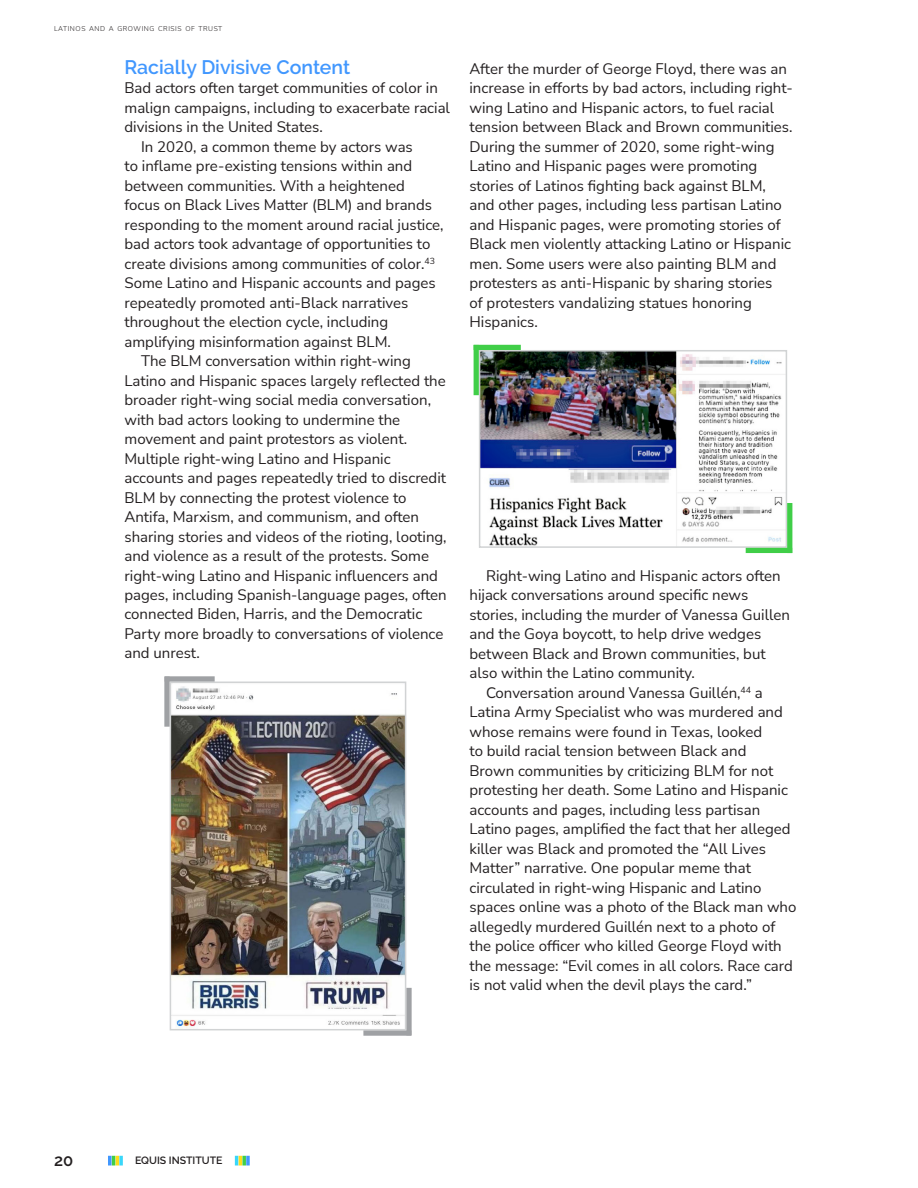
<style>
.page{position:relative;width:918px;height:1188px;background:#fff}
.page>*{position:absolute;margin:0;border:0;box-sizing:border-box;transform-origin:0 0}
.t1{font:600 19.5px "Raleway";color:#4197fe}
.t2{font:600 16.5px "Raleway";color:#231f20}
.t3{font:15px/19.5px "Nunito Sans";color:#231f20}
.t4{font:600 10.5px "Raleway";color:#231f20}
.t5{font:300 6.9px "Nunito Sans";letter-spacing:.085em;color:#231f20}
</style>
<div class="page">
<svg style="left:119px;top:1156px;width:4px;height:10px"></svg>
<svg style="left:112px;top:1156px;width:7px;height:10px"></svg>
<svg style="left:108px;top:1156px;width:4px;height:10px"></svg>
<svg style="left:235px;top:1156px;width:7px;height:10px"></svg>
<svg style="left:242px;top:1156px;width:4px;height:10px"></svg>
<svg style="left:246px;top:1156px;width:4px;height:10px"></svg>
<img style="left:173px;top:686px;width:230px;height:341px">
<div style="left:170px;top:682px;width:236px;height:348px;border:2px solid #d1d3d4"></div>
<div style="left:363px;top:1030px;width:48px;height:6px;background:#9fa1a4"></div>
<div style="left:406px;top:988px;width:6px;height:47px;background:#9fa1a4"></div>
<div style="left:165px;top:676px;width:50px;height:6px;background:#9fa1a4"></div>
<div style="left:164px;top:677px;width:6px;height:50px;background:#9fa1a4"></div>
<img style="left:482px;top:353px;width:302px;height:192px">
<div style="left:479px;top:350px;width:308px;height:198px;border:2px solid #d1d3d4"></div>
<div style="left:746px;top:548px;width:46px;height:5px;background:#40ce48"></div>
<div style="left:787px;top:503px;width:5px;height:50px;background:#40ce48"></div>
<div style="left:474px;top:345px;width:47px;height:5px;background:#40ce48"></div>
<div style="left:474px;top:345px;width:5px;height:50px;background:#40ce48"></div>
<p class="t5" style="left:54px;top:24px;width:170px">LATINOS AND A GROWING CRISIS OF TRUST</p>
<h1 class="t1" style="left:124px;top:55px;width:227px">Racially Divisive Content</h1>
<p class="t3" style="left:124px;top:77px;width:315px">Bad actors often target communities of color in</p>
<p class="t3" style="left:124px;top:97px;width:327px">malign campaigns, including to exacerbate racial</p>
<p class="t3" style="left:124px;top:116px;width:200px">divisions in the United States.</p>
<p class="t3" style="left:141px;top:136px;width:273px">In 2020, a common theme by actors was</p>
<p class="t3" style="left:124px;top:155px;width:289px">to inflame pre-existing tensions within and</p>
<p class="t3" style="left:124px;top:175px;width:282px">between communities. With a heightened</p>
<p class="t3" style="left:124px;top:194px;width:309px">focus on Black Lives Matter (BLM) and brands</p>
<p class="t3" style="left:124px;top:214px;width:321px">responding to the moment around racial justice,</p>
<p class="t3" style="left:124px;top:233px;width:307px">bad actors took advantage of opportunities to</p>
<p class="t3" style="left:124px;top:253px;width:312px">create divisions among communities of color.<sup>43</sup></p>
<p class="t3" style="left:125px;top:272px;width:313px">Some Latino and Hispanic accounts and pages</p>
<p class="t3" style="left:125px;top:292px;width:285px">repeatedly promoted anti-Black narratives</p>
<p class="t3" style="left:125px;top:311px;width:265px">throughout the election cycle, including</p>
<p class="t3" style="left:125px;top:331px;width:268px">amplifying misinformation against BLM.</p>
<p class="t3" style="left:141px;top:350px;width:271px">The BLM conversation within right-wing</p>
<p class="t3" style="left:125px;top:370px;width:323px">Latino and Hispanic spaces largely reflected the</p>
<p class="t3" style="left:125px;top:389px;width:308px">broader right-wing social media conversation,</p>
<p class="t3" style="left:125px;top:409px;width:277px">with bad actors looking to undermine the</p>
<p class="t3" style="left:125px;top:428px;width:284px">movement and paint protestors as violent.</p>
<p class="t3" style="left:125px;top:448px;width:268px">Multiple right-wing Latino and Hispanic</p>
<p class="t3" style="left:125px;top:467px;width:323px">accounts and pages repeatedly tried to discredit</p>
<p class="t3" style="left:125px;top:487px;width:284px">BLM by connecting the protest violence to</p>
<p class="t3" style="left:125px;top:506px;width:296px">Antifa, Marxism, and communism, and often</p>
<p class="t3" style="left:125px;top:526px;width:324px">sharing stories and videos of the rioting, looting,</p>
<p class="t3" style="left:125px;top:545px;width:306px">and violence as a result of the protests. Some</p>
<p class="t3" style="left:125px;top:565px;width:315px">right-wing Latino and Hispanic influencers and</p>
<p class="t3" style="left:125px;top:584px;width:324px">pages, including Spanish-language pages, often</p>
<p class="t3" style="left:125px;top:604px;width:299px">connected Biden, Harris, and the Democratic</p>
<p class="t3" style="left:125px;top:623px;width:320px">Party more broadly to conversations of violence</p>
<p class="t3" style="left:125px;top:643px;width:77px">and unrest.</p>
<p class="t3" style="left:470px;top:58px;width:325px">After the murder of George Floyd, there was an increase in efforts by bad actors, including right&shy;wing Latino and Hispanic actors, to fuel racial tension between Black and Brown communities.<br>During the summer of 2020, some right-wing Latino and Hispanic pages were promoting stories of Latinos fighting back against BLM, and other pages, including less partisan Latino and Hispanic pages, were promoting stories of Black men violently attacking Latino or Hispanic men. Some users were also painting BLM and protesters as anti-Hispanic by sharing stories<br>of protesters vandalizing statues honoring Hispanics.</p>
<p class="t3" style="left:486px;top:565px;width:296px">Right-wing Latino and Hispanic actors often</p>
<p class="t3" style="left:470px;top:584px;width:280px">hijack conversations around specific news</p>
<p class="t3" style="left:470px;top:604px;width:322px">stories, including the murder of Vanessa Guillen</p>
<p class="t3" style="left:470px;top:623px;width:293px">and the Goya boycott, to help drive wedges</p>
<p class="t3" style="left:470px;top:643px;width:298px">between Black and Brown communities, but</p>
<p class="t3" style="left:470px;top:662px;width:227px">also within the Latino community.</p>
<p class="t3" style="left:486px;top:682px;width:278px">Conversation around Vanessa Guillén,<sup>44</sup> a</p>
<p class="t3" style="left:470px;top:701px;width:315px">Latina Army Specialist who was murdered and</p>
<p class="t3" style="left:470px;top:721px;width:294px">whose remains were found in Texas, looked</p>
<p class="t3" style="left:470px;top:740px;width:278px">to build racial tension between Black and</p>
<p class="t3" style="left:470px;top:760px;width:305px">Brown communities by criticizing BLM for not</p>
<p class="t3" style="left:470px;top:779px;width:320px">protesting her death. Some Latino and Hispanic</p>
<p class="t3" style="left:470px;top:799px;width:292px">accounts and pages, including less partisan</p>
<p class="t3" style="left:470px;top:818px;width:323px">Latino pages, amplified the fact that her alleged</p>
<p class="t3" style="left:470px;top:838px;width:298px">killer was Black and promoted the “All Lives</p>
<p class="t3" style="left:470px;top:857px;width:283px">Matter” narrative. One popular meme that</p>
<p class="t3" style="left:470px;top:877px;width:294px">circulated in right-wing Hispanic and Latino</p>
<p class="t3" style="left:470px;top:896px;width:328px">spaces online was a photo of the Black man who</p>
<p class="t3" style="left:470px;top:916px;width:307px">allegedly murdered Guillén next to a photo of</p>
<p class="t3" style="left:470px;top:935px;width:314px">the police officer who killed George Floyd with</p>
<p class="t3" style="left:470px;top:955px;width:325px">the message: “Evil comes in all colors. Race card</p>
<p class="t3" style="left:470px;top:974px;width:284px">is not valid when the devil plays the card.”</p>
<p class="t2" style="left:54px;top:1150px;width:21px">20</p>
<p class="t4" style="left:135px;top:1154px;width:89px">EQUIS INSTITUTE</p>
</div>
